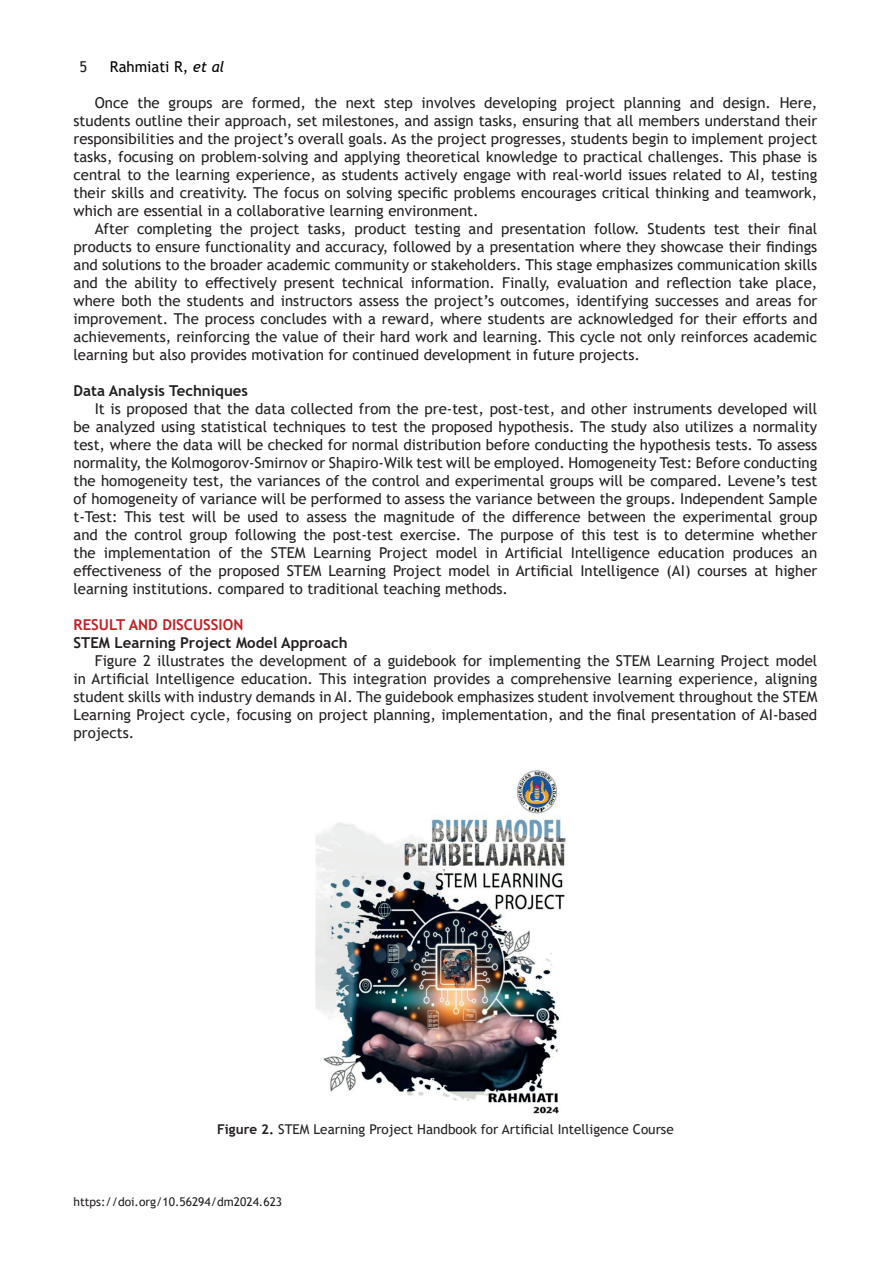
<style>
.page{position:relative;width:893px;height:1263px;background:#fff}
.page>*{position:absolute;margin:0;border:0;box-sizing:border-box;transform-origin:0 0}
.t1{font:15px/18px "Trebuchet MS";color:#231f20;text-align:justify}
.t2{font:700 15px "Trebuchet MS";color:#231f20}
.t3{font:700 15px "Trebuchet MS";color:#c22025}
.t4{font:15px "Trebuchet MS";color:#000}
.t5{font:13.5px "Trebuchet MS";color:#231f20}
.t6{font:12px "Trebuchet MS";color:#231f20}
.s1{font-style:italic}
.s2{font-weight:700}
</style>
<div class="page">
<img style="left:316px;top:770px;width:250px;height:344px">
<p class="t1" style="left:80px;top:58px;width:9px">5</p>
<p class="t4" style="left:110px;top:57px;width:116px">Rahmiati R, <span class="s1">et al</span></p>
<p class="t1" style="left:74px;top:94px;width:745px;text-indent:21px">Once the groups are formed, the next step involves developing project planning and design. Here, students outline their approach, set milestones, and assign tasks, ensuring that all members understand their responsibilities and the project’s overall goals. As the project progresses, students begin to implement project tasks, focusing on problem-solving and applying theoretical knowledge to practical challenges. This phase is central to the learning experience, as students actively engage with real-world issues related to AI, testing their skills and creativity. The focus on solving specific problems encourages critical thinking and teamwork, which are essential in a collaborative learning environment.</p>
<p class="t1" style="left:74px;top:220px;width:745px;text-indent:21px">After completing the project tasks, product testing and presentation follow. Students test their final products to ensure functionality and accuracy, followed by a presentation where they showcase their findings and solutions to the broader academic community or stakeholders. This stage emphasizes communication skills and the ability to effectively present technical information. Finally, evaluation and reflection take place, where both the students and instructors assess the project’s outcomes, identifying successes and areas for improvement. The process concludes with a reward, where students are acknowledged for their efforts and achievements, reinforcing the value of their hard work and learning. This cycle not only reinforces academic learning but also provides motivation for continued development in future projects.</p>
<p class="t2" style="left:74px;top:381px;width:176px">Data Analysis Techniques</p>
<p class="t1" style="left:74px;top:400px;width:745px;text-indent:21px">It is proposed that the data collected from the pre-test, post-test, and other instruments developed will be analyzed using statistical techniques to test the proposed hypothesis. The study also utilizes a normality test, where the data will be checked for normal distribution before conducting the hypothesis tests. To assess normality, the Kolmogorov-Smirnov or Shapiro-Wilk test will be employed. Homogeneity Test: Before conducting the homogeneity test, the variances of the control and experimental groups will be compared. Levene’s test of homogeneity of variance will be performed to assess the variance between the groups. Independent Sample t-Test: This test will be used to assess the magnitude of the difference between the experimental group and the control group following the post-test exercise. The purpose of this test is to determine whether the implementation of the STEM Learning Project model in Artificial Intelligence education produces an effectiveness of the proposed STEM Learning Project model in Artificial Intelligence (AI) courses at higher learning institutions. compared to traditional teaching methods.</p>
<p class="t3" style="left:74px;top:615px;width:171px">RESULT AND DISCUSSION</p>
<p class="t2" style="left:74px;top:633px;width:276px">STEM Learning Project Model Approach</p>
<p class="t1" style="left:74px;top:652px;width:745px;text-indent:21px">Figure 2 illustrates the development of a guidebook for implementing the STEM Learning Project model in Artificial Intelligence education. This integration provides a comprehensive learning experience, aligning student skills with industry demands in AI. The guidebook emphasizes student involvement throughout the STEM Learning Project cycle, focusing on project planning, implementation, and the final presentation of AI-based projects.</p>
<p class="t5" style="left:217px;top:1121px;width:458px"><span class="s2">Figure 2.</span> STEM Learning Project Handbook for Artificial Intelligence Course</p>
<p class="t6" style="left:74px;top:1194px;width:210px">https://doi.org/10.56294/dm2024.623</p>
</div>
